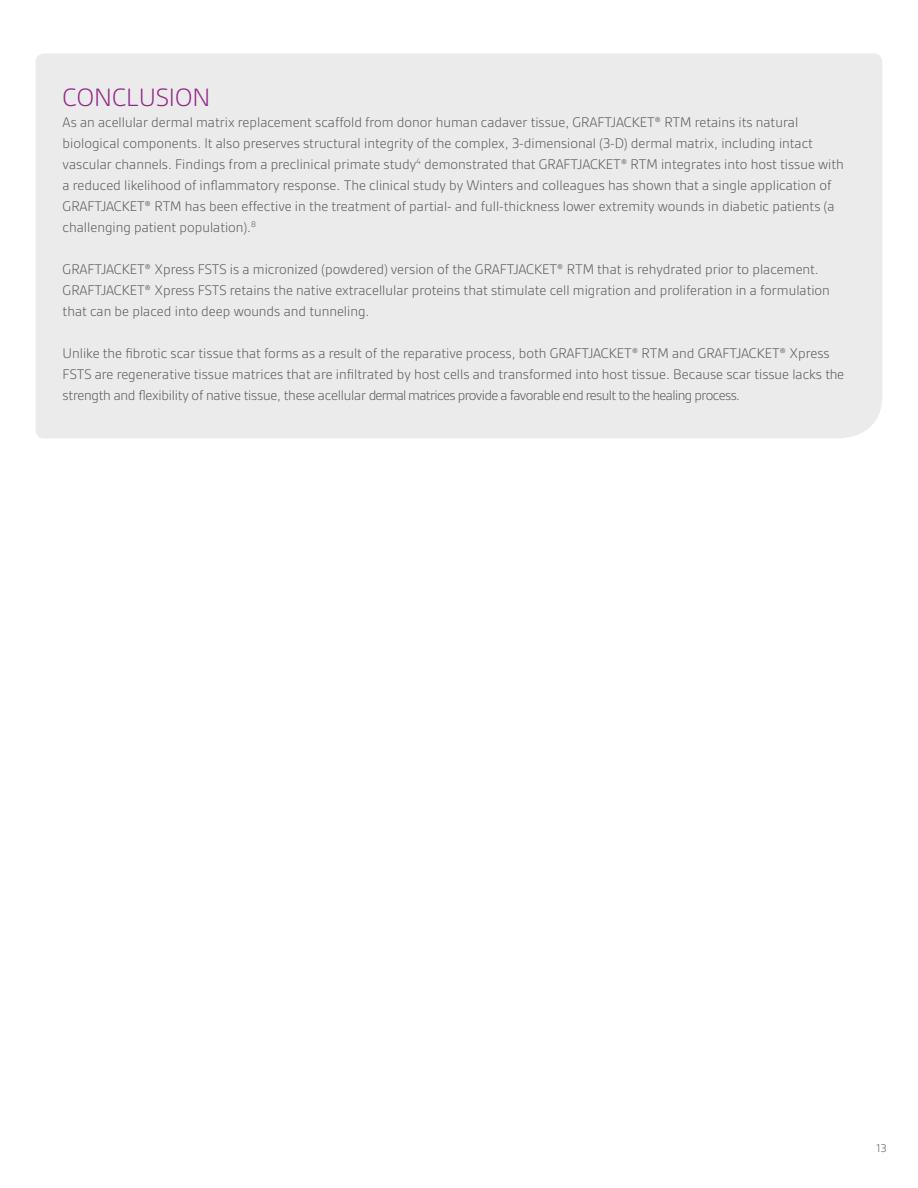
<style>
.page{position:relative;width:918px;height:1188px;background:#fff}
.page>*{position:absolute;margin:0;border:0;box-sizing:border-box;transform-origin:0 0}
.t1{font:300 27px "Gesta";color:#942787}
.t2{font:300 15px/21px "Gesta";color:#58595b}
.t3{font:300 12px "Gesta";color:#58595b}
</style>
<div class="page">
<div style="left:36px;top:53px;width:846px;height:385px;background:#ebebec"></div>
<h1 class="t1" style="left:63px;top:82px;width:149px">CONCLUSION</h1>
<p class="t2" style="left:63px;top:112px;width:783px">As an acellular dermal matrix replacement scaffold from donor human cadaver tissue, GRAFTJACKET® RTM retains its natural biological components. It also preserves structural integrity of the complex, 3-dimensional (3-D) dermal matrix, including intact vascular channels. Findings from a preclinical primate study<sup>4</sup> demonstrated that GRAFTJACKET® RTM integrates into host tissue with a reduced likelihood of inflammatory response. The clinical study by Winters and colleagues has shown that a single application of GRAFTJACKET® RTM has been effective in the treatment of partial- and full-thickness lower extremity wounds in diabetic patients (a challenging patient population). <sup>8</sup></p>
<p class="t2" style="left:63px;top:259px;width:769px">GRAFTJACKET® Xpress FSTS is a micronized (powdered) version of the GRAFTJACKET® RTM that is rehydrated prior to placement.<br>GRAFTJACKET® Xpress FSTS retains the native extracellular proteins that stimulate cell migration and proliferation in a formulation that can be placed into deep wounds and tunneling.</p>
<p class="t2" style="left:63px;top:343px;width:783px">Unlike the fibrotic scar tissue that forms as a result of the reparative process, both GRAFTJACKET® RTM and GRAFTJACKET® Xpress<br>FSTS are regenerative tissue matrices that are infiltrated by host cells and transformed into host tissue. Because scar tissue lacks the strength and flexibility of native tissue, these acellular dermal matrices provide a favorable end result to the healing process.</p>
<p class="t3" style="left:876px;top:1142px;width:12px">13</p>
</div>
